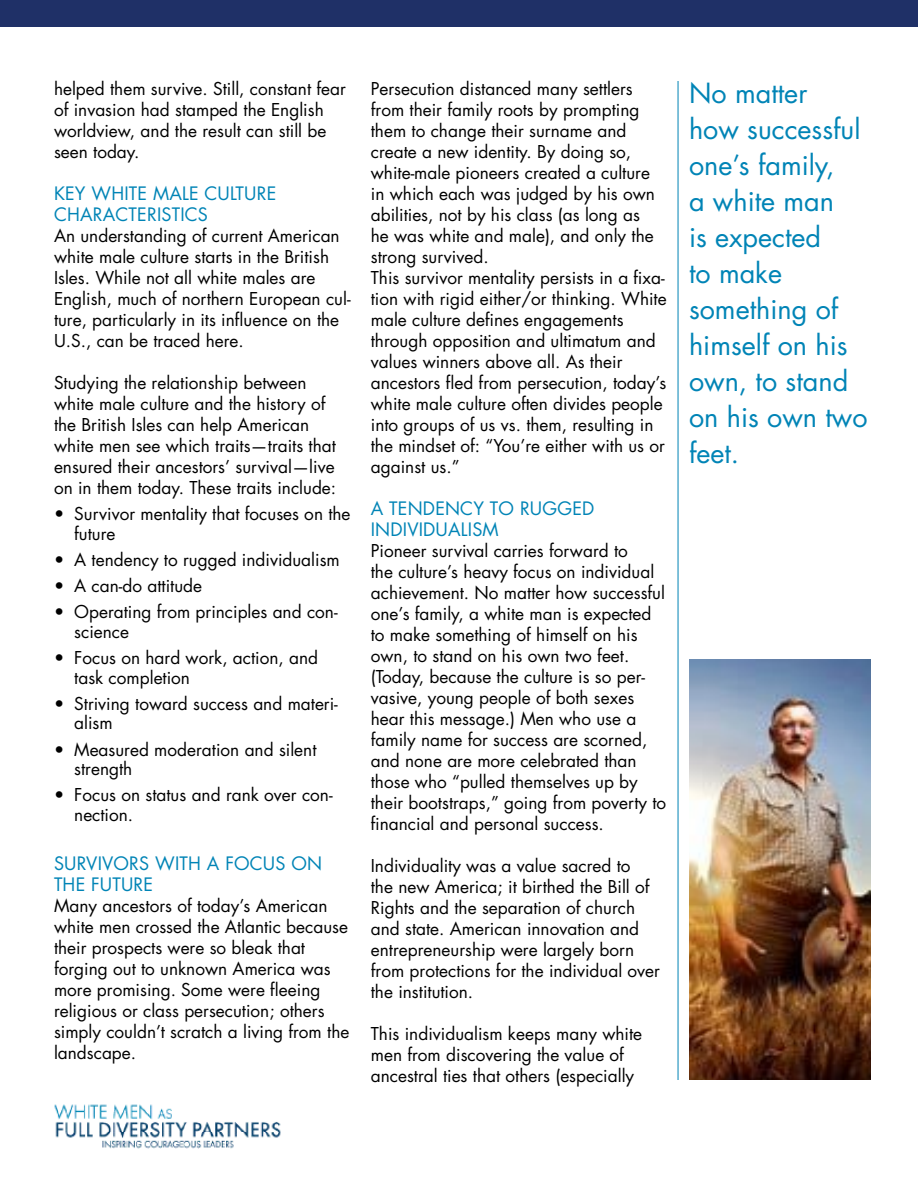
<style>
.page{position:relative;width:918px;height:1188px;background:#fff}
.page>*{position:absolute;margin:0;border:0;box-sizing:border-box;transform-origin:0 0}
.t1{font:27px/36px "Futura LT";color:#0084b6}
.t2{font:18px/21px "Futura LT";letter-spacing:.01em;color:#0084b6}
.t3{font:17.25px/21px "Futura LT";color:#000}
</style>
<div class="page">
<div style="left:0;top:0;width:918px;height:27px;background:#1f3067"></div>
<img style="left:54px;top:1104px;width:227px;height:45px">
<img style="left:689px;top:660px;width:182px;height:420px">
<hr style="left:678px;top:81px;width:1px;height:999px;background:#0084b6">
<p class="t3" style="left:54px;top:78px;width:293px">helped them survive. Still, constant fear of invasion had stamped the English worldview, and the result can still be seen today.</p>
<p class="t2" style="left:54px;top:183px;width:224px">KEY WHITE MALE CULTURE<br>CHARACTERISTICS</p>
<p class="t3" style="left:54px;top:225px;width:298px">An understanding of current American white male culture starts in the British Isles. While not all white males are English, much of northern European cul&shy;ture, particularly in its influence on the U.S., can be traced here.</p>
<p class="t3" style="left:54px;top:372px;width:284px">Studying the relationship between white male culture and the history of the British Isles can help American white men see which traits—traits that ensured their ancestors’ survival—live on in them today. These traits include:</p>
<p class="t3" style="left:74px;top:504px;width:278px;line-height:19.5px;text-indent:-20px">• Survivor mentality that focuses on the future</p>
<p class="t3" style="left:54px;top:549px;width:287px">• A tendency to rugged individualism</p>
<p class="t3" style="left:54px;top:575px;width:150px">• A can-do attitude</p>
<p class="t3" style="left:74px;top:602px;width:265px;line-height:19.5px;text-indent:-20px">• Operating from principles and con&shy;science</p>
<p class="t3" style="left:74px;top:648px;width:245px;line-height:19.5px;text-indent:-20px">• Focus on hard work, action, and task completion</p>
<p class="t3" style="left:74px;top:694px;width:265px;line-height:19.5px;text-indent:-20px">• Striving toward success and materi&shy;alism</p>
<p class="t3" style="left:74px;top:740px;width:244px;line-height:19.5px;text-indent:-20px">• Measured moderation and silent strength</p>
<p class="t3" style="left:74px;top:785px;width:260px;line-height:19.5px;text-indent:-20px">• Focus on status and rank over con&shy;nection.</p>
<p class="t2" style="left:54px;top:853px;width:270px">SURVIVORS WITH A FOCUS ON<br>THE FUTURE</p>
<p class="t3" style="left:54px;top:895px;width:297px">Many ancestors of today’s American white men crossed the Atlantic because their prospects were so bleak that forging out to unknown America was more promising. Some were fleeing religious or class persecution; others simply couldn’t scratch a living from the landscape.</p>
<p class="t3" style="left:371px;top:78px;width:297px">Persecution distanced many settlers from their family roots by prompting them to change their surname and create a new identity. By doing so, white-male pioneers created a culture in which each was judged by his own abilities, not by his class (as long as<br>he was white and male), and only the strong survived.<br>This survivor mentality persists in a fixa&shy;tion with rigid either/or thinking. White male culture defines engagements through opposition and ultimatum and values winners above all. As their ancestors fled from persecution, today’s white male culture often divides people into groups of us vs. them, resulting in the mindset of: “You’re either with us or against us.”</p>
<p class="t2" style="left:371px;top:498px;width:225px">A TENDENCY TO RUGGED<br>INDIVIDUALISM</p>
<p class="t3" style="left:371px;top:540px;width:297px">Pioneer survival carries forward to<br>the culture’s heavy focus on individual achievement. No matter how successful one’s family, a white man is expected to make something of himself on his own, to stand on his own two feet. (Today, because the culture is so per&shy;vasive, young people of both sexes hear this message.) Men who use a family name for success are scorned, and none are more celebrated than those who “pulled themselves up by their bootstraps,” going from poverty to financial and personal success.</p>
<p class="t3" style="left:371px;top:855px;width:291px">Individuality was a value sacred to<br>the new America; it birthed the Bill of Rights and the separation of church and state. American innovation and entrepreneurship were largely born from protections for the individual over the institution.</p>
<p class="t3" style="left:371px;top:1023px;width:273px">This individualism keeps many white men from discovering the value of ancestral ties that others (especially</p>
<h1 class="t1" style="left:689px;top:75px;width:180px">No matter<br>how successful one’s family,<br>a white man<br>is expected<br>to make something of himself on his own, to stand on his own two feet.</h1>
</div>
